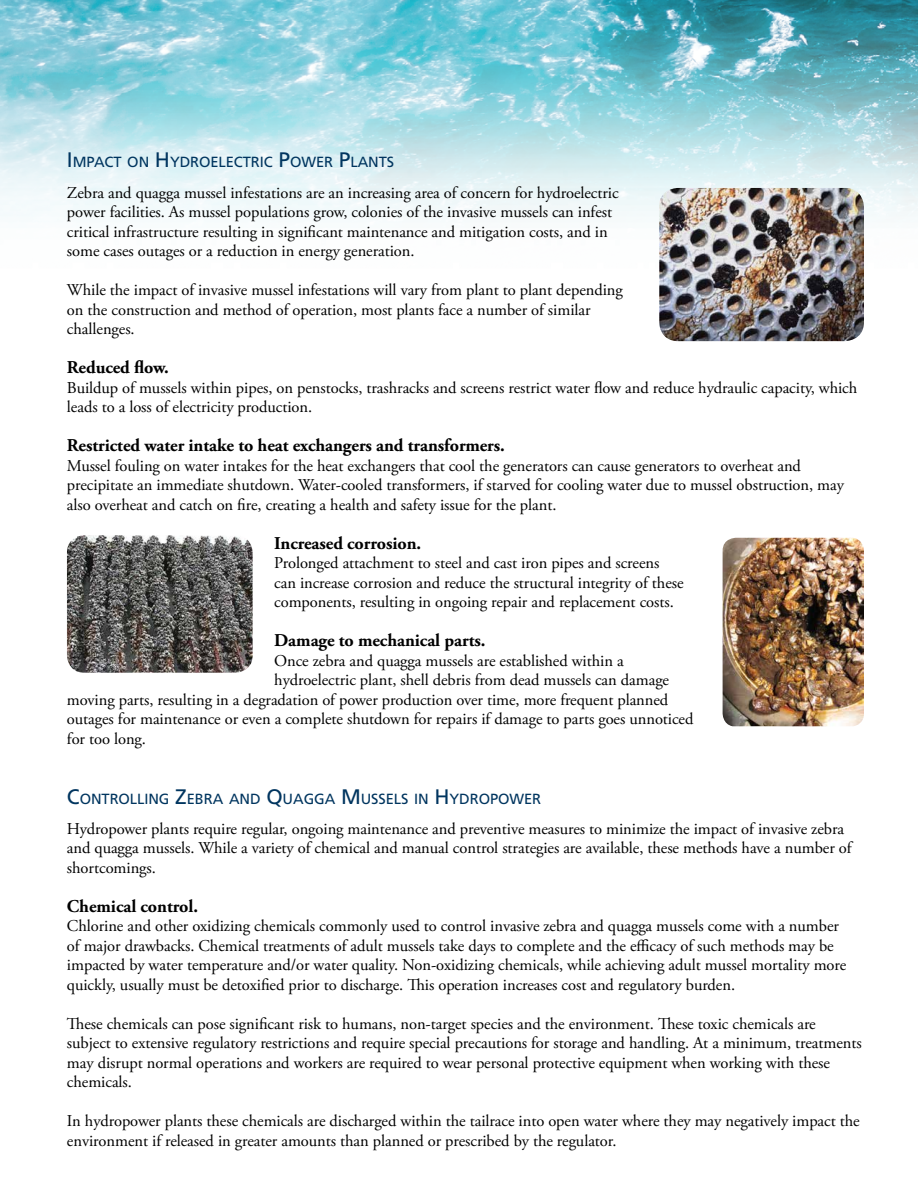
<style>
.page{position:relative;width:918px;height:1188px;background:#fff}
.page>*{position:absolute;margin:0;border:0;box-sizing:border-box;transform-origin:0 0}
.Small_subheads2{font:700 18px "Adobe Garamond Pro";letter-spacing:-.005em;color:#000}
.t1{font:16.5px/19.5px "Adobe Garamond Pro";letter-spacing:-.005em;color:#000}
.Main_subheads{font:14.7px "Frutiger LT Std";letter-spacing:-.005em;color:#00355f}
.s1{font-size:21px}
</style>
<div class="page">
<img style="left:0;top:0;width:918px;height:342px">
<img style="left:659px;top:188px;width:205px;height:153px">
<img style="left:723px;top:538px;width:141px;height:188px">
<img style="left:67px;top:535px;width:186px;height:138px">
<p class="Main_subheads" style="left:67px;top:154px;width:329px"><span class="s1">I</span>M PACT ON <span class="s1">H</span>YDROELECTRIC <span class="s1">P</span>OWER <span class="s1">P</span>LANTS</p>
<p class="t1" style="left:67px;top:183px;width:553px">Zebra and quagga mussel infestations are an increasing area of concern for hydroelectric power facilities. As mussel populations grow, colonies of the invasive mussels can infest critical infrastructure resulting in significant maintenance and mitigation costs, and in some cases outages or a reduction in energy generation.</p>
<p class="t1" style="left:67px;top:281px;width:557px">While the impact of invasive mussel infestations will vary from plant to plant depending on the construction and method of operation, most plants face a number of similar challenges.</p>
<p class="Small_subheads2" style="left:67px;top:357px;width:103px">Reduced flow.</p>
<p class="t1" style="left:67px;top:378px;width:792px">Buildup of mussels within pipes, on penstocks, trashracks and screens restrict water flow and reduce hydraulic capacity, which leads to a loss of electricity production.</p>
<p class="Small_subheads2" style="left:67px;top:435px;width:439px">Restricted water intake to heat exchangers and transformers.</p>
<p class="t1" style="left:67px;top:456px;width:779px">Mussel fouling on water intakes for the heat exchangers that cool the generators can cause generators to overheat and precipitate an immediate shutdown. Water-cooled transformers, if starved for cooling water due to mussel obstruction, may also overheat and catch on fire, creating a health and safety issue for the plant.</p>
<p class="Small_subheads2" style="left:274px;top:532px;width:149px">Increased corrosion.</p>
<p class="t1" style="left:274px;top:554px;width:411px">Prolonged attachment to steel and cast iron pipes and screens can increase corrosion and reduce the structural integrity of these components, resulting in ongoing repair and replacement costs.</p>
<p class="Small_subheads2" style="left:274px;top:630px;width:213px">Damage to mechanical parts.</p>
<p class="t1" style="left:274px;top:651px;width:351px">Once zebra and quagga mussels are established within a</p>
<p class="t1" style="left:274px;top:671px;width:396px">hydroelectric plant, shell debris from dead mussels can damage</p>
<p class="t1" style="left:67px;top:690px;width:603px">moving parts, resulting in a degradation of power production over time, more frequent planned</p>
<p class="t1" style="left:67px;top:710px;width:628px">outages for maintenance or even a complete shutdown for repairs if damage to parts goes unnoticed</p>
<p class="t1" style="left:67px;top:729px;width:81px">for too long.</p>
<p class="Main_subheads" style="left:67px;top:790px;width:476px"><span class="s1">C</span>ONTROLLI NG <span class="s1">Z</span>EBRA AND <span class="s1">Q</span>UAGGA <span class="s1">M</span>USSELS I N <span class="s1">H</span>YDROPOWER</p>
<p class="t1" style="left:67px;top:819px;width:786px">Hydropower plants require regular, ongoing maintenance and preventive measures to minimize the impact of invasive zebra and quagga mussels. While a variety of chemical and manual control strategies are available, these methods have a number of shortcomings.</p>
<p class="Small_subheads2" style="left:67px;top:896px;width:133px">Chemical control.</p>
<p class="t1" style="left:67px;top:917px;width:781px">Chlorine and other oxidizing chemicals commonly used to control invasive zebra and quagga mussels come with a number of major drawbacks. Chemical treatments of adult mussels take days to complete and the efficacy of such methods may be impacted by water temperature and/or water quality. Non-oxidizing chemicals, while achieving adult mussel mortality more quickly, usually must be detoxified prior to discharge. This operation increases cost and regulatory burden.</p>
<p class="t1" style="left:67px;top:1014px;width:796px">These chemicals can pose significant risk to humans, non-target species and the environment. These toxic chemicals are subject to extensive regulatory restrictions and require special precautions for storage and handling. At a minimum, treatments may disrupt normal operations and workers are required to wear personal protective equipment when working with these chemicals.</p>
<p class="t1" style="left:67px;top:1112px;width:794px">In hydropower plants these chemicals are discharged within the tailrace into open water where they may negatively impact the environment if released in greater amounts than planned or prescribed by the regulator.</p>
</div>
